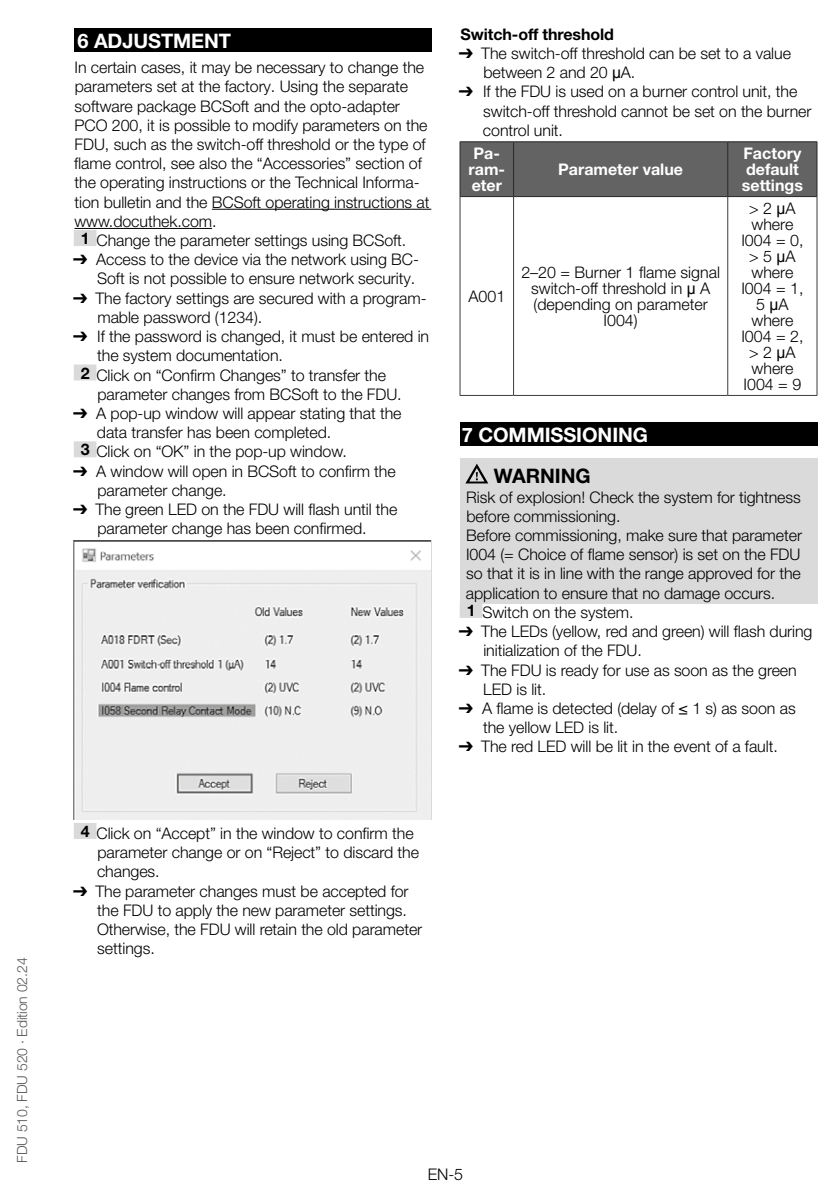
<style>
.page{position:relative;width:840px;height:1191px;background:#fff}
.page>*{position:absolute;margin:0;border:0;box-sizing:border-box;transform-origin:0 0}
.t1{font:700 20px "Helvetica Neue LT Pro";letter-spacing:-.005em;color:#fff}
.t2{font:700 20px "Helvetica Neue LT Pro";letter-spacing:-.005em;color:#000}
.t3{font:300 16px/19.2px "Helvetica Neue LT Pro";letter-spacing:-.005em;color:#000}
.t4{font:700 16px/16px "Helvetica Neue LT Pro";color:#fff;text-align:center}
.t5{font:700 16px "Helvetica Neue LT Pro";letter-spacing:-.005em;color:#000}
.t6{font:300 14px "Helvetica Neue LT Pro";letter-spacing:-.005em;color:#575756}
.s1{font-weight:700}
.s2{font-family:"Arial Unicode MS";font-weight:400}
</style>
<div class="page">
<div style="left:74px;top:28px;width:357px;height:24px;background:#000"></div>
<hr style="left:212px;top:209px;width:219px;height:1px;background:#000">
<hr style="left:74px;top:228px;width:138px;height:1px;background:#000">
<div style="left:74px;top:230px;width:22px;height:16px;background:#dadada"></div>
<div style="left:74px;top:364px;width:22px;height:16px;background:#dadada"></div>
<div style="left:74px;top:441px;width:22px;height:16px;background:#dadada"></div>
<div style="left:74px;top:823px;width:22px;height:16px;background:#dadada"></div>
<img style="left:74px;top:540px;width:356px;height:279px">
<div style="left:459px;top:422px;width:357px;height:24px;background:#000"></div>
<div style="left:459px;top:458px;width:357px;height:31px;background:#dadada"></div>
<div style="left:459px;top:485px;width:357px;height:41px;background:#dadada"></div>
<div style="left:459px;top:524px;width:357px;height:79px;background:#dadada"></div>
<div style="left:459px;top:602px;width:23px;height:16px;background:#dadada"></div>
<div style="left:460px;top:142px;width:356px;height:54px;background:#646363"></div>
<hr style="left:459px;top:141px;width:54px;height:1px;background:#282827">
<hr style="left:459px;top:142px;width:1px;height:54px;background:#282827">
<hr style="left:513px;top:141px;width:214px;height:1px;background:#282827">
<hr style="left:513px;top:142px;width:1px;height:54px;background:#282827">
<hr style="left:727px;top:141px;width:89px;height:1px;background:#282827">
<hr style="left:727px;top:142px;width:1px;height:54px;background:#282827">
<hr style="left:816px;top:142px;width:1px;height:54px;background:#282827">
<hr style="left:459px;top:196px;width:54px;height:1px;background:#282827">
<hr style="left:513px;top:196px;width:214px;height:1px;background:#282827">
<hr style="left:727px;top:196px;width:89px;height:1px;background:#282827">
<hr style="left:459px;top:197px;width:1px;height:198px;background:#3c3c3b">
<hr style="left:513px;top:197px;width:1px;height:198px;background:#3c3c3b">
<hr style="left:727px;top:197px;width:1px;height:198px;background:#3c3c3b">
<hr style="left:816px;top:197px;width:1px;height:198px;background:#3c3c3b">
<hr style="left:459px;top:395px;width:54px;height:1px;background:#3c3c3b">
<hr style="left:513px;top:395px;width:214px;height:1px;background:#3c3c3b">
<hr style="left:727px;top:395px;width:89px;height:1px;background:#3c3c3b">
<svg style="left:465px;top:463px;width:23px;height:20px"></svg>
<p class="t6" style="left:13px;top:1162px;width:207px;rotate:-90deg">FDU 510, FDU 520 · Edition 02.24</p>
<p class="t1" style="left:77px;top:28px;width:128px">6 ADJUSTMENT</p>
<p class="t3" style="left:74px;top:58px;width:351px">In certain cases, it may be necessary to change the</p>
<p class="t3" style="left:75px;top:77px;width:334px">parameters set at the factory. Using the separate</p>
<p class="t3" style="left:75px;top:96px;width:326px">software package BCSoft and the opto-adapter</p>
<p class="t3" style="left:75px;top:115px;width:354px">PCO 200, it is possible to modify parameters on the</p>
<p class="t3" style="left:75px;top:134px;width:352px">FDU, such as the switch-off threshold or the type of</p>
<p class="t3" style="left:74px;top:154px;width:349px">flame control, see also the “Accessories” section of</p>
<p class="t3" style="left:74px;top:173px;width:346px">the operating instructions or the Technical Informa-</p>
<p class="t3" style="left:74px;top:192px;width:356px">tion bulletin and the BCSoft operating instructions at</p>
<p class="t3" style="left:74px;top:211px;width:143px">www.docuthek.com.</p>
<p class="t3" style="left:81px;top:230px;width:327px"><span class="s1">1</span> Change the parameter settings using BCSoft.</p>
<p class="t3" style="left:73px;top:250px;width:347px;text-align:right"><span class="s2">➔</span> Access to the device via the network using BC-<br>Soft is not possible to ensure network security.</p>
<p class="t3" style="left:97px;top:288px;width:330px;text-indent:-24px"><span class="s2">➔</span> The factory settings are secured with a program&shy;mable password (1234).</p>
<p class="t3" style="left:73px;top:326px;width:357px"><span class="s2">➔</span> If the password is changed, it must be entered in</p>
<p class="t3" style="left:97px;top:346px;width:187px">the system documentation.</p>
<p class="t3" style="left:81px;top:365px;width:306px"><span class="s1">2</span> Click on “Confirm Changes” to transfer the</p>
<p class="t3" style="left:97px;top:384px;width:305px">parameter changes from BCSoft to the FDU.</p>
<p class="t3" style="left:73px;top:403px;width:330px"><span class="s2">➔</span> A pop-up window will appear stating that the</p>
<p class="t3" style="left:97px;top:422px;width:236px">data transfer has been completed.</p>
<p class="t3" style="left:81px;top:442px;width:267px"><span class="s1">3</span> Click on “OK” in the pop-up window.</p>
<p class="t3" style="left:97px;top:461px;width:299px;text-indent:-24px"><span class="s2">➔</span> A window will open in BCSoft to confirm the parameter change.</p>
<p class="t3" style="left:73px;top:499px;width:326px;text-align:center"><span class="s2">➔</span> The green LED on the FDU will flash until the parameter change has been confirmed.</p>
<p class="t3" style="left:97px;top:823px;width:323px;text-indent:-16px"><span class="s1">4</span> Click on “Accept” in the window to confirm the parameter change or on “Reject” to discard the changes.</p>
<p class="t3" style="left:97px;top:881px;width:326px;text-indent:-24px"><span class="s2">➔</span> The parameter changes must be accepted for the FDU to apply the new parameter settings.<br>Otherwise, the FDU will retain the old parameter settings.</p>
<p class="t5" style="left:460px;top:24px;width:155px">Switch-off threshold</p>
<p class="t3" style="left:483px;top:43px;width:309px;text-indent:-24px"><span class="s2">➔</span> The switch-off threshold can be set to a value between 2 and 20 <span class="s2">µ</span>A.</p>
<p class="t3" style="left:482px;top:82px;width:330px;text-indent:-24px"><span class="s2">➔</span> If the FDU is used on a burner control unit, the switch-off threshold cannot be set on the burner control unit.</p>
<p class="t4" style="left:468px;top:145px;width:38px">Pa&shy;ram&shy;eter</p>
<p class="t4" style="left:741px;top:145px;width:63px;text-align:left">Factory default settings</p>
<p class="t4" style="left:558px;top:161px;width:126px">Parameter value</p>
<p class="t3" style="left:468px;top:286px;width:38px">A001</p>
<p class="t3" style="left:521px;top:264px;width:200px;line-height:16px;text-align:center">2–20 = Burner 1 flame signal switch-off threshold in <span class="s2">µ</span> A (depending on parameter<br>I004)</p>
<p class="t3" style="left:741px;top:200px;width:64px;line-height:16px;text-align:center">&gt; 2 <span class="s2">µ</span>A where<br>I004 = 0, &gt; 5 <span class="s2">µ</span>A where<br>I004 = 1,<br>5 <span class="s2">µ</span>A where<br>I004 = 2, &gt; 2 <span class="s2">µ</span>A where<br>I004 = 9</p>
<p class="t1" style="left:461px;top:422px;width:187px">7 COMMISSION ING</p>
<p class="t2" style="left:493px;top:464px;width:98px">WARNING</p>
<p class="t3" style="left:465px;top:487px;width:337px">Risk of explosion! Check the system for tightness before commissioning.<br>Before commissioning, make sure that parameter I004 (= Choice of flame sensor) is set on the FDU so that it is in line with the range approved for the application to ensure that no damage occurs.<br><span class="s1">1</span> Switch on the system.</p>
<p class="t3" style="left:483px;top:621px;width:330px;text-indent:-24px"><span class="s2">➔</span> The LEDs (yellow, red and green) will flash during initialization of the FDU.</p>
<p class="t3" style="left:483px;top:660px;width:315px;text-indent:-24px"><span class="s2">➔</span> The FDU is ready for use as soon as the green<br>LED is lit.</p>
<p class="t3" style="left:483px;top:698px;width:314px;text-indent:-24px"><span class="s2">➔</span> A flame is detected (delay of ≤ 1 s) as soon as the yellow LED is lit.</p>
<p class="t3" style="left:458px;top:736px;width:320px"><span class="s2">➔</span> The red LED will be lit in the event of a fault.</p>
<p class="t3" style="left:427px;top:1164px;width:37px">EN-5</p>
</div>
